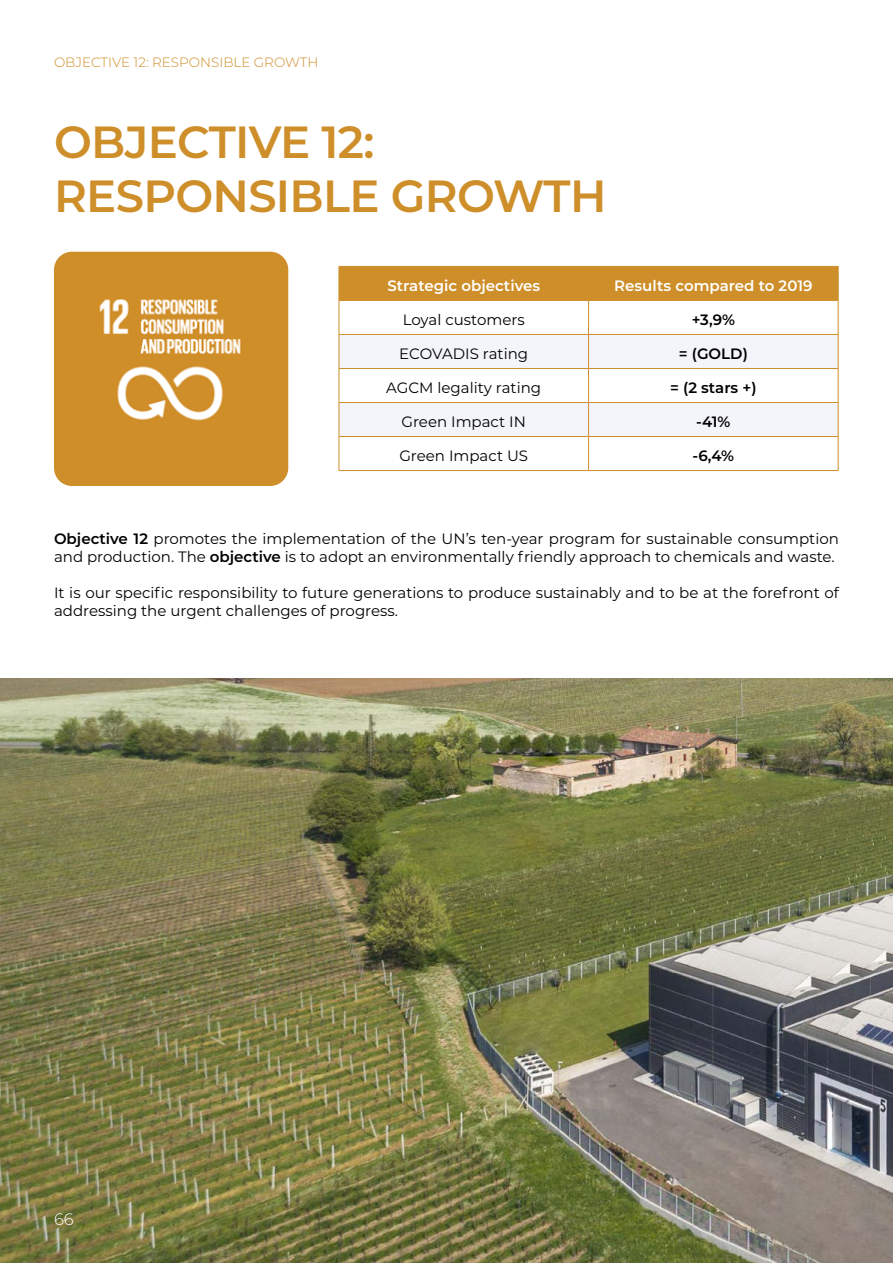
<style>
.page{position:relative;width:893px;height:1263px;background:#fff}
.page>*{position:absolute;margin:0;border:0;box-sizing:border-box;transform-origin:0 0}
.t1{font:600 45px/54px "Montserrat";letter-spacing:-.015em;color:#ce8e29}
.t2{font:300 16.5px "Montserrat";color:#fff}
.t3{font:15px/18px "Montserrat";color:#000}
.t4{font:600 15px "Montserrat";color:#fff}
.t5{font:600 15px "Montserrat";color:#000}
.t6{font:300 13.5px "Montserrat";color:#ce8e29}
.s1{font-weight:600}
</style>
<div class="page">
<div style="left:340px;top:267px;width:498px;height:33px;background:#ce8e29"></div>
<svg style="left:340px;top:335px;width:498px;height:101px;fill:#f4f5fb"></svg>
<hr style="left:339px;top:266px;width:250px;height:1px;background:#ce8e29">
<hr style="left:339px;top:267px;width:1px;height:33px;background:#ce8e29">
<hr style="left:589px;top:266px;width:249px;height:1px;background:#ce8e29">
<hr style="left:588px;top:267px;width:1px;height:33px;background:#ce8e29">
<hr style="left:838px;top:267px;width:1px;height:33px;background:#ce8e29">
<hr style="left:339px;top:300px;width:250px;height:1px;background:#ce8e29">
<hr style="left:339px;top:301px;width:1px;height:33px;background:#ce8e29">
<hr style="left:589px;top:300px;width:249px;height:1px;background:#ce8e29">
<hr style="left:588px;top:301px;width:1px;height:33px;background:#ce8e29">
<hr style="left:838px;top:301px;width:1px;height:33px;background:#ce8e29">
<hr style="left:339px;top:334px;width:250px;height:1px;background:#ce8e29">
<hr style="left:339px;top:335px;width:1px;height:33px;background:#ce8e29">
<hr style="left:589px;top:334px;width:249px;height:1px;background:#ce8e29">
<hr style="left:588px;top:335px;width:1px;height:33px;background:#ce8e29">
<hr style="left:838px;top:335px;width:1px;height:33px;background:#ce8e29">
<hr style="left:339px;top:368px;width:250px;height:1px;background:#ce8e29">
<hr style="left:339px;top:369px;width:1px;height:33px;background:#ce8e29">
<hr style="left:589px;top:368px;width:249px;height:1px;background:#ce8e29">
<hr style="left:588px;top:369px;width:1px;height:33px;background:#ce8e29">
<hr style="left:838px;top:369px;width:1px;height:33px;background:#ce8e29">
<hr style="left:339px;top:402px;width:250px;height:1px;background:#ce8e29">
<hr style="left:339px;top:403px;width:1px;height:33px;background:#ce8e29">
<hr style="left:589px;top:402px;width:249px;height:1px;background:#ce8e29">
<hr style="left:588px;top:403px;width:1px;height:33px;background:#ce8e29">
<hr style="left:838px;top:403px;width:1px;height:33px;background:#ce8e29">
<hr style="left:339px;top:436px;width:250px;height:1px;background:#ce8e29">
<hr style="left:339px;top:437px;width:1px;height:33px;background:#ce8e29">
<hr style="left:589px;top:436px;width:249px;height:1px;background:#ce8e29">
<hr style="left:588px;top:437px;width:1px;height:33px;background:#ce8e29">
<hr style="left:838px;top:437px;width:1px;height:33px;background:#ce8e29">
<hr style="left:339px;top:470px;width:250px;height:1px;background:#ce8e29">
<hr style="left:589px;top:470px;width:249px;height:1px;background:#ce8e29">
<div style="left:54px;top:252px;width:234px;height:234px;background:#ce8e29;border-radius:18px"></div>
<img style="left:99px;top:298px;width:143px;height:123px">
<img style="left:0;top:678px;width:893px;height:585px">
<p class="t6" style="left:54px;top:53px;width:266px">OBJECTIVE 12: RESPONSIBLE GROWTH</p>
<h1 class="t1" style="left:54px;top:113px;width:554px">OBJECTIVE 12:<br>RESPONSIBLE GROWTH</h1>
<p class="t4" style="left:387px;top:275px;width:154px">Strategic objectives</p>
<p class="t4" style="left:614px;top:275px;width:200px">Results compared to 2019</p>
<p class="t3" style="left:403px;top:310px;width:123px">Loyal customers</p>
<p class="t5" style="left:692px;top:309px;width:45px">+3,9%</p>
<p class="t3" style="left:399px;top:344px;width:130px">ECOVADIS rating</p>
<p class="t5" style="left:679px;top:343px;width:71px">= (GOLD)</p>
<p class="t3" style="left:386px;top:378px;width:156px">AGCM legality rating</p>
<p class="t5" style="left:670px;top:377px;width:88px">= (2 stars +)</p>
<p class="t3" style="left:402px;top:412px;width:126px">Green Impact IN</p>
<p class="t5" style="left:696px;top:411px;width:36px">-41%</p>
<p class="t3" style="left:399px;top:446px;width:130px">Green Impact US</p>
<p class="t5" style="left:692px;top:445px;width:43px">-6,4%</p>
<p class="t3" style="left:54px;top:529px;width:786px"><span class="s1">Objective 12</span> promotes the implementation of the UN’s ten-year program for sustainable consumption and production. The <span class="s1">objective</span> is to adopt an environmentally friendly approach to chemicals and waste.</p>
<p class="t3" style="left:54px;top:583px;width:786px">It is our specific responsibility to future generations to produce sustainably and to be at the forefront of addressing the urgent challenges of progress.</p>
<p class="t2" style="left:54px;top:1208px;width:21px">66</p>
</div>
